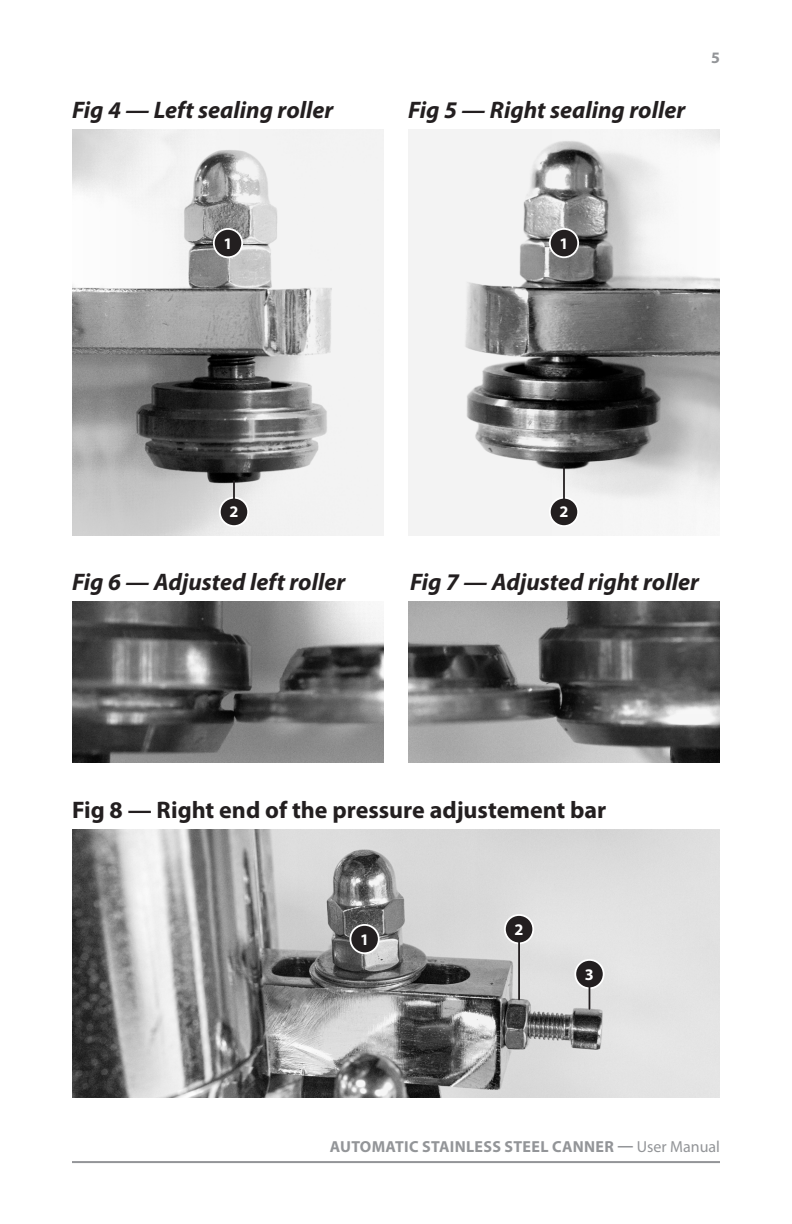
<style>
.page{position:relative;width:792px;height:1224px;background:#fff}
.page>*{position:absolute;margin:0;border:0;box-sizing:border-box;transform-origin:0 0}
.t1{font:italic 700 24px "Myriad Pro";color:#231f20}
.t2{font:700 24px "Myriad Pro";color:#231f20}
.t3{font:700 16.2px "Myriad Pro";color:#fff}
.t4{font:700 16px "Myriad Pro";letter-spacing:.02em;color:#939598}
.s1{font-weight:400}
</style>
<div class="page">
<hr style="left:72px;top:1161px;width:648px;height:2px;background:#939598">
<img style="left:72px;top:829px;width:648px;height:269px">
<img style="left:72px;top:602px;width:312px;height:161px">
<img style="left:408px;top:602px;width:312px;height:161px">
<img style="left:408px;top:130px;width:312px;height:405px">
<div style="left:550px;top:498px;width:28px;height:28px;background:#231f20;border-radius:50%"></div>
<div style="left:549px;top:497px;width:30px;height:30px;border:2px solid #fff;border-radius:50%"></div>
<hr style="left:563px;top:467px;width:2px;height:35px;background:#231f20">
<div style="left:550px;top:229px;width:28px;height:28px;background:#231f20;border-radius:50%"></div>
<div style="left:549px;top:228px;width:30px;height:30px;border:2px solid #fff;border-radius:50%"></div>
<div style="left:350px;top:925px;width:29px;height:28px;background:#231f20;border-radius:50%"></div>
<div style="left:350px;top:924px;width:30px;height:30px;border:2px solid #fff;border-radius:50%"></div>
<img style="left:72px;top:130px;width:312px;height:405px">
<div style="left:220px;top:498px;width:28px;height:28px;background:#231f20;border-radius:50%"></div>
<div style="left:219px;top:497px;width:30px;height:30px;border:2px solid #fff;border-radius:50%"></div>
<hr style="left:233px;top:481px;width:2px;height:21px;background:#231f20">
<div style="left:214px;top:229px;width:28px;height:28px;background:#231f20;border-radius:50%"></div>
<div style="left:213px;top:228px;width:30px;height:30px;border:2px solid #fff;border-radius:50%"></div>
<div style="left:505px;top:915px;width:28px;height:28px;background:#231f20;border-radius:50%"></div>
<div style="left:504px;top:914px;width:30px;height:30px;border:2px solid #fff;border-radius:50%"></div>
<hr style="left:518px;top:940px;width:2px;height:60px;background:#231f20">
<div style="left:575px;top:960px;width:29px;height:28px;background:#231f20;border-radius:50%"></div>
<div style="left:574px;top:959px;width:31px;height:30px;border:2px solid #fff;border-radius:50%"></div>
<svg style="left:589px;top:986px;width:1px;height:23px"></svg>
<p class="t1" style="left:72px;top:94px;width:263px">Fig 4 — Left sealing roller</p>
<p class="t3" style="left:224px;top:233px;width:10px">1</p>
<p class="t1" style="left:408px;top:94px;width:279px">Fig 5 — Right sealing roller</p>
<p class="t4" style="left:711px;top:47px;width:10px">5</p>
<p class="t3" style="left:560px;top:233px;width:10px">1</p>
<p class="t3" style="left:230px;top:501px;width:10px">2</p>
<p class="t1" style="left:72px;top:567px;width:275px">Fig 6 — Adjusted left roller</p>
<p class="t3" style="left:560px;top:501px;width:10px">2</p>
<p class="t1" style="left:410px;top:567px;width:290px">Fig 7 — Adjusted right roller</p>
<p class="t2" style="left:72px;top:794px;width:536px">Fig 8 — Right end of the pressure adjustement bar</p>
<p class="t3" style="left:360px;top:929px;width:10px">1</p>
<p class="t3" style="left:515px;top:919px;width:10px">2</p>
<p class="t3" style="left:585px;top:964px;width:10px">3</p>
<p class="t4" style="left:330px;top:1136px;width:392px">AUTOMATIC STAINLESS STEEL CANNER — <span class="s1">User Manual</span></p>
</div>
